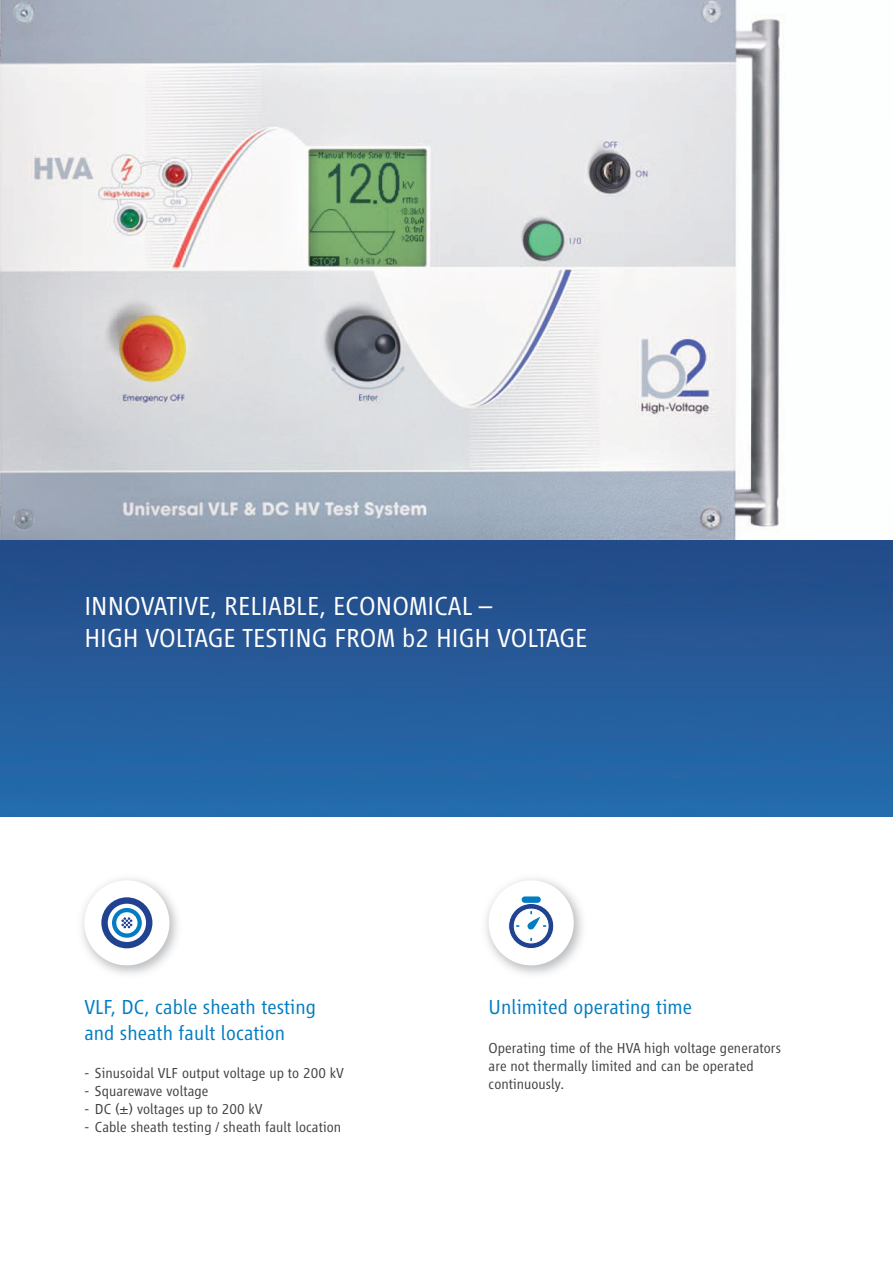
<style>
.page{position:relative;width:893px;height:1263px;background:#fff}
.page>*{position:absolute;margin:0;border:0;box-sizing:border-box;transform-origin:0 0}
.t1{font:300 27px/32.4px "Vialog LT";letter-spacing:.005em;color:#fff}
.t2{font:300 21px/25.2px "Vialog LT";letter-spacing:.005em;color:#027cc2}
.t3{font:300 15px/18px "Vialog LT";letter-spacing:.005em;color:#444041}
</style>
<div class="page">
<img style="left:486px;top:878px;width:97px;height:96px">
<div style="left:488px;top:880px;width:85px;height:85px;background:#fff;border-radius:50%"></div>
<div style="left:521px;top:896px;width:19px;height:7px;background:#027cc2;border-radius:3px"></div>
<svg style="left:508px;top:903px;width:45px;height:45px"></svg>
<img style="left:82px;top:878px;width:96px;height:96px">
<div style="left:84px;top:880px;width:85px;height:85px;background:#fff;border-radius:50%"></div>
<svg style="left:101px;top:897px;width:51px;height:51px"></svg>
<img style="left:0;top:0;width:780px;height:540px">
<div style="left:0;top:540px;width:892px;height:276px;background:linear-gradient(to bottom,#244a87,#256cae)"></div>
<h1 class="t1" style="left:84px;top:591px;width:504px">INNOVATIVE, RELIABLE, ECONOMICAL –<br>HIGH VOLTAGE TESTING FROM b2 HIGH VOLTAGE</h1>
<h2 class="t2" style="left:84px;top:996px;width:233px">VLF, DC, cable sheath testing and sheath fault location</h2>
<p class="t3" style="left:84px;top:1065px;width:261px">- Sinusoidal VLF output voltage up to 200 kV</p>
<p class="t3" style="left:84px;top:1083px;width:125px">- Squarewave voltage</p>
<p class="t3" style="left:84px;top:1101px;width:180px">- DC (±) voltages up to 200 kV</p>
<p class="t3" style="left:84px;top:1119px;width:258px">- Cable sheath testing / sheath fault location</p>
<h2 class="t2" style="left:488px;top:996px;width:205px">Unlimited operating time</h2>
<p class="t3" style="left:488px;top:1040px;width:294px">Operating time of the HVA high voltage generators are not thermally limited and can be operated continuously.</p>
</div>
